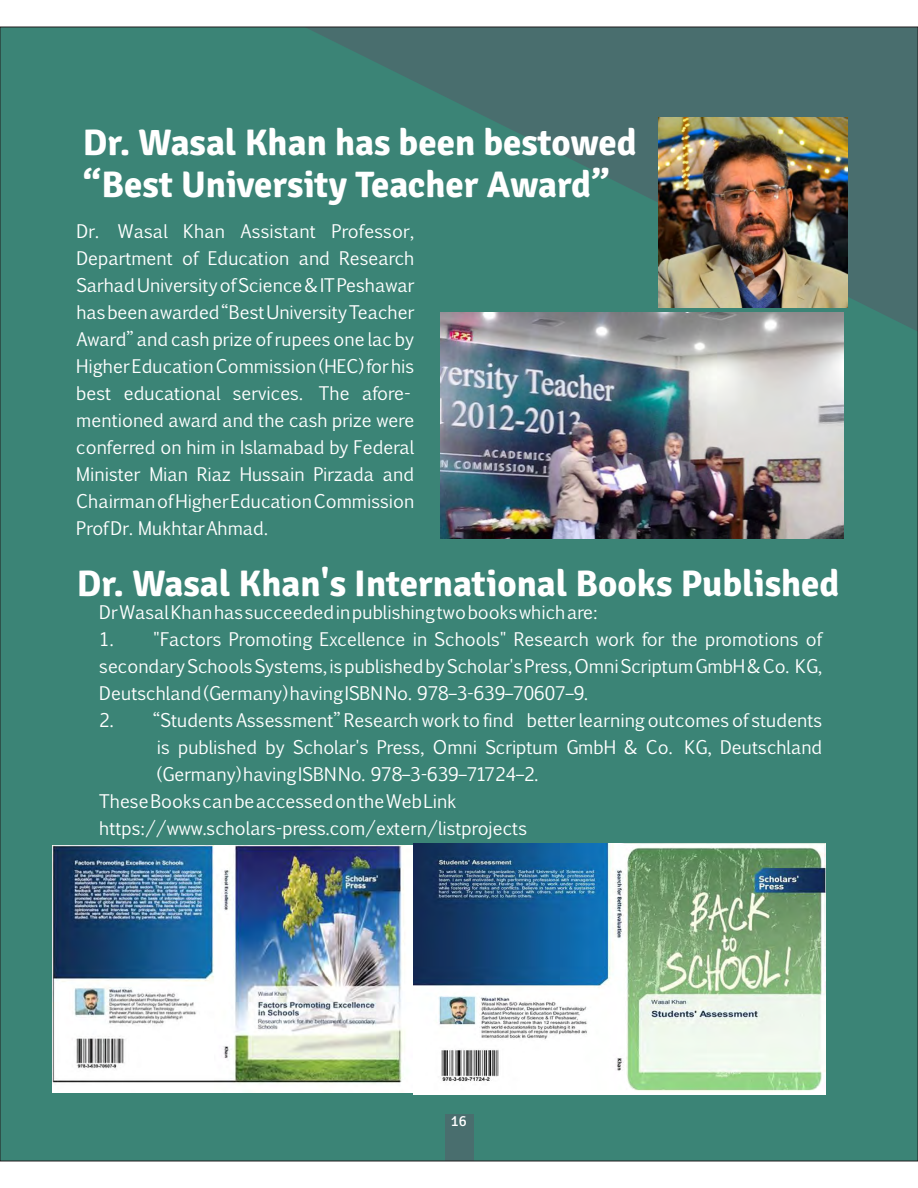
<style>
.page{position:relative;width:918px;height:1188px;background:#fff}
.page>*{position:absolute;margin:0;border:0;box-sizing:border-box;transform-origin:0 0}
.t1{font:700 36.9px/42.5px "Signika";color:#fff}
.t2{font:18px/27px "Euphemia CAS";color:#fff}
.t3{font:15px "Signika";color:#fff}
</style>
<div class="page">
<div style="left:0;top:27px;width:918px;height:1134px;background:#3b8476"></div>
<svg style="left:310px;top:29px;width:606px;height:387px"></svg>
<div style="left:445px;top:1114px;width:28px;height:47px;background:#496e6e"></div>
<img style="left:658px;top:118px;width:189px;height:189px">
<img style="left:441px;top:312px;width:403px;height:226px">
<img style="left:52px;top:845px;width:362px;height:247px">
<img style="left:414px;top:843px;width:412px;height:251px">
<h1 class="t1" style="left:83px;top:122px;width:555px">Dr. Wasal Khan has been bestowed “Best University Teacher Award”</h1>
<p class="t2" style="left:76px;top:219px;width:340px">Dr. Wasal Khan Assistant Professor, Department of Education and Research Sarhad University of Science &amp; IT Peshawar has been awarded “Best University Teacher Award” and cash prize of rupees one lac by Higher Education Commission (HEC) for his best educational services. The afore&shy;mentioned award and the cash prize were conferred on him in Islamabad by Federal Minister Mian Riaz Hussain Pirzada and Chairman of Higher Education Commission Prof Dr. Mukhtar Ahmad.</p>
<h1 class="t1" style="left:77px;top:563px;width:764px">Dr. Wasal Khan's International Books Published</h1>
<p class="t2" style="left:99px;top:601px;width:500px">Dr Wasal Khan has succeeded in publishing two books which are:</p>
<p class="t2" style="left:99px;top:628px;width:725px;text-align:justify">1. "Factors Promoting Excellence in Schools" Research work for the promotions of secondary Schools Systems, is published by Scholar's Press, Omni Scriptum GmbH &amp; Co. KG, Deutschland (Germany) having ISBN No. 978–3-639–70607–9.</p>
<p class="t2" style="left:99px;top:709px;width:725px">2. “Students Assessment” Research work to find better learning outcomes of students</p>
<p class="t2" style="left:157px;top:736px;width:667px">is published by Scholar's Press, Omni Scriptum GmbH &amp; Co. KG, Deutschland</p>
<p class="t2" style="left:157px;top:763px;width:383px">(Germany) having ISBN No. 978–3-639–71724–2.</p>
<p class="t2" style="left:99px;top:790px;width:359px">These Books can be accessed on the Web Link</p>
<p class="t2" style="left:99px;top:817px;width:429px">https://www.scholars-press.com/extern/listprojects</p>
<p class="t3" style="left:451px;top:1112px;width:17px">16</p>
</div>
